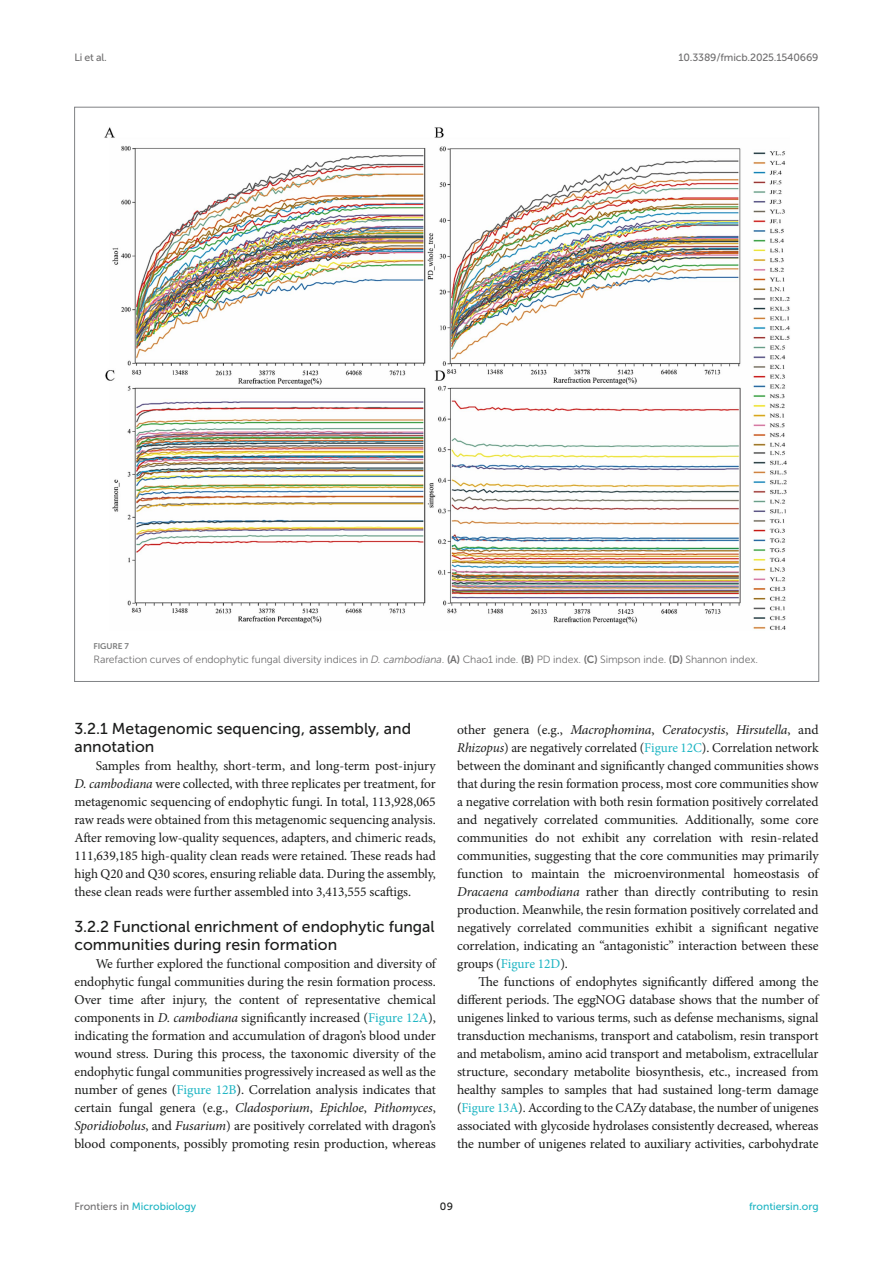
<style>
.page{position:relative;width:893px;height:1263px;background:#fff}
.page>*{position:absolute;margin:0;border:0;box-sizing:border-box;transform-origin:0 0}
.HEAD_3{font:15.75px/18px "Museo Sans 500";color:#1b1c1b}
.TEXT{font:13.5px/18px "Minion Pro";letter-spacing:-.005em;color:#1b1c1b;text-align:justify}
.FIG_LEG{font:10.5px "Museo Sans 300";letter-spacing:-.01em;color:#706f70}
.t1{font:10.5px "Museo Sans 500";color:#1db5c3}
.t2{font:10.5px "Museo Sans 500";letter-spacing:-.015em;color:#706f70}
.t3{font:10.5px "Museo Sans 500";color:#1b1c1b}
.FIG_HD{font:8.25px "Museo Sans 700";letter-spacing:-.01em;color:#7e7f7f}
.s1{font-style:italic}
.s2{font-family:"Museo Sans 700"}
.s3{color:#1db5c3}
.s4{color:#706f70}
</style>
<div class="page">
<img style="left:104px;top:127px;width:686px;height:503px">
<p class="t2" style="left:74px;top:52px;width:34px">Li et al.</p>
<p class="t2" style="left:679px;top:52px;width:141px">10.3389/fmicb.2025.1540669</p>
<p class="FIG_HD" style="left:94px;top:642px;width:37px">FIGURE 7</p>
<p class="FIG_LEG" style="left:94px;top:653px;width:666px">Rarefaction curves of endophytic fungal diversity indices in <span class="s1">D. cambodiana</span>. <span class="s2">(A)</span> Chao1 inde. <span class="s2">(B)</span> PD index. <span class="s2">(C)</span> Simpson inde. <span class="s2">(D)</span> Shannon index.</p>
<p class="HEAD_3" style="left:74px;top:720px;width:338px">3.2.1 Metagenomic sequencing, assembly, and annotation</p>
<p class="TEXT" style="left:74px;top:757px;width:363px;text-indent:21px">Samples from healthy, short-term, and long-term post-injury <span class="s1">D. cambodiana</span> were collected, with three replicates per treatment, for metagenomic sequencing of endophytic fungi. In total, 113,928,065 raw reads were obtained from this metagenomic sequencing analysis.<br>After removing low-quality sequences, adapters, and chimeric reads, 111,639,185 high-quality clean reads were retained. These reads had high Q20 and Q30 scores, ensuring reliable data. During the assembly, these clean reads were further assembled into 3,413,555 scaftigs.</p>
<p class="HEAD_3" style="left:74px;top:918px;width:362px">3.2.2 Functional enrichment of endophytic fungal communities during resin formation</p>
<p class="TEXT" style="left:74px;top:955px;width:363px;text-indent:21px">We further explored the functional composition and diversity of endophytic fungal communities during the resin formation process.<br>Over time after injury, the content of representative chemical components in <span class="s1">D. cambodiana</span> significantly increased (<span class="s3">Figure 12A</span>), indicating the formation and accumulation of dragon’s blood under wound stress. During this process, the taxonomic diversity of the endophytic fungal communities progressively increased as well as the number of genes (<span class="s3">Figure 12B</span>). Correlation analysis indicates that certain fungal genera (e.g., <span class="s1">Cladosporium</span>, <span class="s1">Epichloe</span>, <span class="s1">Pithomyces</span>, <span class="s1">Sporidiobolus</span>, and <span class="s1">Fusarium</span>) are positively correlated with dragon’s blood components, possibly promoting resin production, whereas</p>
<p class="TEXT" style="left:457px;top:721px;width:363px">other genera (e.g., <span class="s1">Macrophomina</span>, <span class="s1">Ceratocystis</span>, <span class="s1">Hirsutella</span>, and <span class="s1">Rhizopus</span>) are negatively correlated (<span class="s3">Figure 12C</span>). Correlation network between the dominant and significantly changed communities shows that during the resin formation process, most core communities show a negative correlation with both resin formation positively correlated and negatively correlated communities. Additionally, some core communities do not exhibit any correlation with resin-related communities, suggesting that the core communities may primarily function to maintain the microenvironmental homeostasis of <span class="s1">Dracaena cambodiana</span> rather than directly contributing to resin production. Meanwhile, the resin formation positively correlated and negatively correlated communities exhibit a significant negative correlation, indicating an “antagonistic” interaction between these groups (<span class="s3">Figure 12D</span>).</p>
<p class="TEXT" style="left:457px;top:973px;width:363px;text-indent:21px">The functions of endophytes significantly differed among the different periods. The eggNOG database shows that the number of unigenes linked to various terms, such as defense mechanisms, signal transduction mechanisms, transport and catabolism, resin transport and metabolism, amino acid transport and metabolism, extracellular structure, secondary metabolite biosynthesis, etc., increased from healthy samples to samples that had sustained long-term damage (<span class="s3">Figure 13A</span>). According to the CAZy database, the number of unigenes associated with glycoside hydrolases consistently decreased, whereas the number of unigenes related to auxiliary activities, carbohydrate</p>
<p class="t1" style="left:74px;top:1200px;width:123px"><span class="s4">Frontiers in</span> Microbiology</p>
<p class="t3" style="left:440px;top:1200px;width:15px">09</p>
<p class="t1" style="left:749px;top:1200px;width:71px">frontiersin.org</p>
</div>
